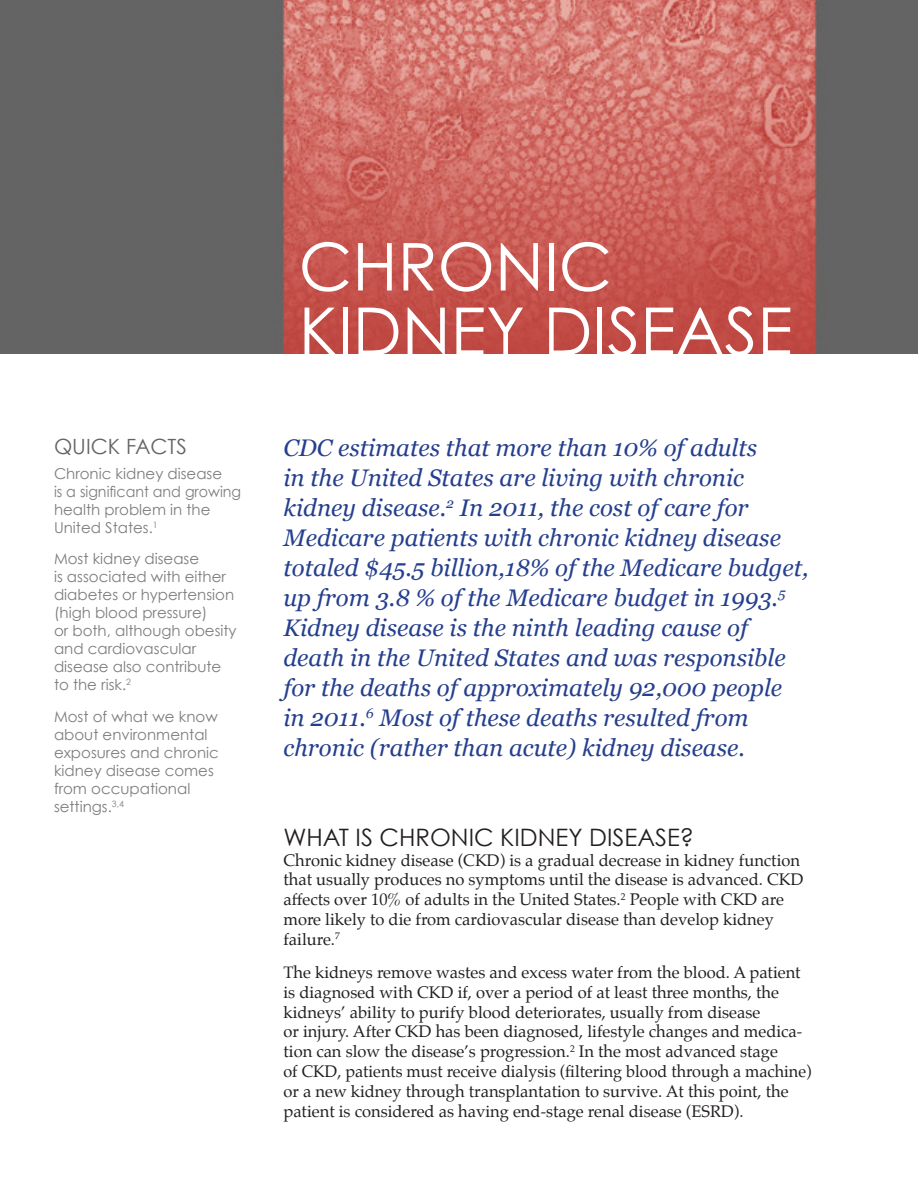
<style>
.page{position:relative;width:918px;height:1188px;background:#fff}
.page>*{position:absolute;margin:0;border:0;box-sizing:border-box;transform-origin:0 0}
.TITLE_1{font:66px/64.5px "Century Gothic";color:#fff}
.GRABBER{font:italic 24px/30px "Georgia";color:#253f8e}
.TITLE_2{font:24px "Century Gothic";color:#231f20}
.QUICK_FACTS{font:21px "Century Gothic";color:#646464}
.Paragraph_1{font:16.5px/19.8px "Palatino";color:#231f20}
.highlights{font:15px/18px "Century Gothic";color:#7d7d7d}
</style>
<div class="page">
<img style="left:0;top:0;width:918px;height:354px">
<p class="QUICK_FACTS" style="left:54px;top:433px;width:135px">QUICK FACTS</p>
<p class="highlights" style="left:54px;top:464px;width:189px">Chronic kidney disease<br>is a significant and growing health problem in the<br>United States.<sup>1</sup></p>
<p class="highlights" style="left:54px;top:549px;width:184px">Most kidney disease<br>is associated with either diabetes or hypertension (high blood pressure)<br>or both, although obesity and cardiovascular disease also contribute to the risk.<sup>2</sup></p>
<p class="highlights" style="left:54px;top:707px;width:166px">Most of what we know about environmental exposures and chronic kidney disease comes from occupational settings.<sup>3,4</sup></p>
<p class="TITLE_1" style="left:299px;top:233px;width:495px">CHRONIC<br>KIDNEY DISEASE</p>
<p class="GRABBER" style="left:284px;top:432px;width:527px">CDC estimates that more than 10% of adults<br>in the United States are living with chronic kidney disease.<sup>2</sup> In 2011, the cost of care for Medicare patients with chronic kidney disease totaled $45.5 billion,18% of the Medicare budget, up from 3.8 % of the Medicare budget in 1993.<sup>5<br></sup>Kidney disease is the ninth leading cause of death in the United States and was responsible for the deaths of approximately 92,000 people in 2011.<sup>6</sup> Most of these deaths resulted from chronic (rather than acute) kidney disease.</p>
<p class="TITLE_2" style="left:284px;top:822px;width:412px">WHAT IS CHRONIC KIDNEY DISEASE?</p>
<p class="Paragraph_1" style="left:284px;top:850px;width:521px">Chronic kidney disease (CKD) is a gradual decrease in kidney function that usually produces no symptoms until the disease is advanced. CKD affects over 10% of adults in the United States.<sup>2</sup> People with CKD are more likely to die from cardiovascular disease than develop kidney failure.<sup>7</sup></p>
<p class="Paragraph_1" style="left:284px;top:962px;width:529px">The kidneys remove wastes and excess water from the blood. A patient is diagnosed with CKD if, over a period of at least three months, the kidneys’ ability to purify blood deteriorates, usually from disease<br>or injury. After CKD has been diagnosed, lifestyle changes and medica&shy;tion can slow the disease’s progression.<sup>2</sup> In the most advanced stage<br>of CKD, patients must receive dialysis (filtering blood through a machine) or a new kidney through transplantation to survive. At this point, the patient is considered as having end-stage renal disease (ESRD).</p>
</div>
